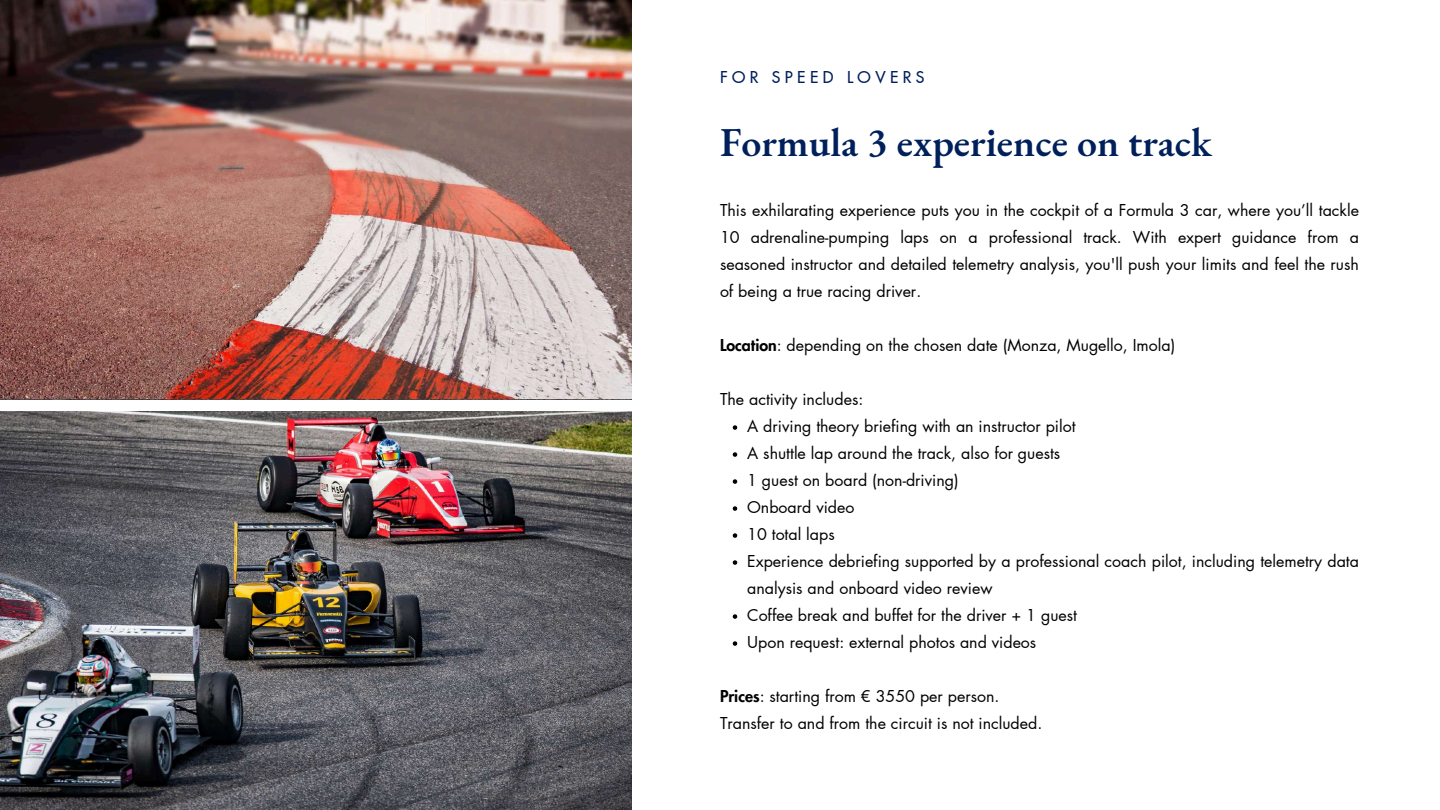
<style>
.page{position:relative;width:1440px;height:810px;background:#fff}
.page>*{position:absolute;margin:0;border:0;box-sizing:border-box;transform-origin:0 0}
.t1{font:600 40px "EB Garamond";color:#00205b}
.t2{font:16px/27px "Futura LT Pro";color:#000}
.t3{font:500 16px "Futura LT Pro";letter-spacing:.28em;color:#00205b}
.s1{font-weight:800}
</style>
<div class="page">
<svg style="left:733px;top:425px;width:4px;height:5px"></svg>
<svg style="left:733px;top:452px;width:4px;height:5px"></svg>
<svg style="left:733px;top:479px;width:4px;height:5px"></svg>
<svg style="left:733px;top:506px;width:4px;height:5px"></svg>
<svg style="left:733px;top:533px;width:4px;height:5px"></svg>
<svg style="left:733px;top:560px;width:4px;height:5px"></svg>
<svg style="left:733px;top:614px;width:4px;height:5px"></svg>
<svg style="left:733px;top:641px;width:4px;height:5px"></svg>
<img style="left:0;top:0;width:632px;height:810px">
<div style="left:0;top:400px;width:636px;height:10px;background:#fff"></div>
<p class="t3" style="left:720px;top:69px;width:206px">FOR SPEED LOVERS</p>
<h1 class="t1" style="left:720px;top:116px;width:494px">Formula 3 experience on track</h1>
<p class="t2" style="left:720px;top:197px;width:640px;text-align:justify">This exhilarating experience puts you in the cockpit of a Formula 3 car, where you’ll tackle 10 adrenaline-pumping laps on a professional track. With expert guidance from a seasoned instructor and detailed telemetry analysis, you'll push your limits and feel the rush of being a true racing driver.</p>
<p class="t2" style="left:720px;top:332px;width:457px"><span class="s1">Location</span>: depending on the chosen date (Monza, Mugello, Imola)</p>
<p class="t2" style="left:747px;top:386px;width:613px;text-indent:-27px">The activity includes:<br>A driving theory briefing with an instructor pilot<br>A shuttle lap around the track, also for guests<br>1 guest on board (non-driving)<br>Onboard video<br>10 total laps<br>Experience debriefing supported by a professional coach pilot, including telemetry data analysis and onboard video review<br>Coffee break and buffet for the driver + 1 guest<br>Upon request: external photos and videos</p>
<p class="t2" style="left:720px;top:683px;width:324px"><span class="s1">Prices</span>: starting from € 3550 per person.<br>Transfer to and from the circuit is not included.</p>
</div>
